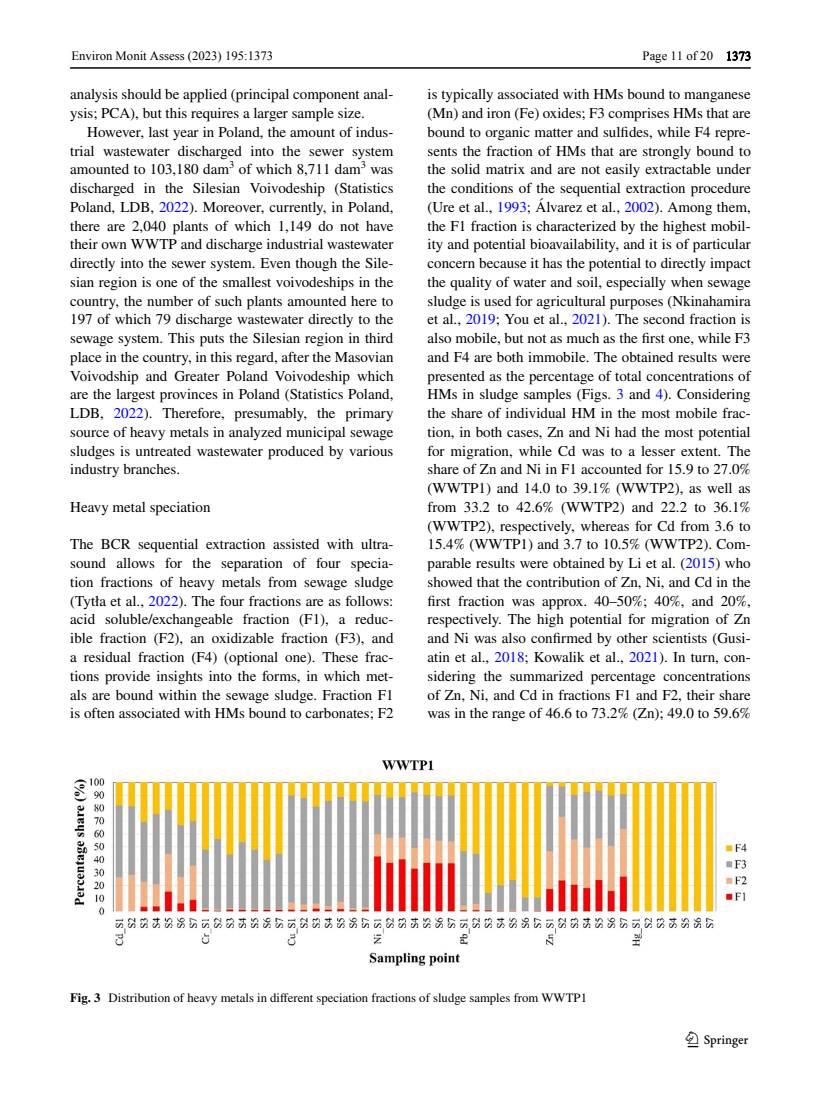
<style>
.page{position:relative;width:821px;height:1106px;background:#fff}
.page>*{position:absolute;margin:0;border:0;box-sizing:border-box;transform-origin:0 0}
.t1{font:22.5px "Springnew Regular 3";color:#000}
.t2{font:15px/18.8px "STIX";color:#000;text-align:justify}
.t3{font:12.75px "STIX";color:#000}
.t4{font:12.75px "Times New Roman";color:#000}
.s1{color:#00f}
.s2{font-weight:700}
</style>
<div class="page">
<hr style="left:70px;top:67px;width:680px;height:2px;background:#000">
<img style="left:74px;top:760px;width:672px;height:206px">
<p class="t4" style="left:71px;top:51px;width:203px">Environ Monit Assess (2023) 195:1373</p>
<p class="t4" style="left:642px;top:51px;width:110px">Page 11 of 20 1373</p>
<p class="t2" style="left:70px;top:86px;width:325px">analysis should be applied (principal component anal&shy;ysis; PCA), but this requires a larger sample size.</p>
<p class="t2" style="left:70px;top:123px;width:325px;text-indent:17px">However, last year in Poland, the amount of indus&shy;trial wastewater discharged into the sewer system amounted to 103,180 dam<sup>3</sup> of which 8,711 dam<sup>3</sup> was discharged in the Silesian Voivodeship (Statistics Poland, LDB, <span class="s1">2022</span>). Moreover, currently, in Poland, there are 2,040 plants of which 1,149 do not have their own WWTP and discharge industrial wastewater directly into the sewer system. Even though the Sile&shy;sian region is one of the smallest voivodeships in the country, the number of such plants amounted here to 197 of which 79 discharge wastewater directly to the sewage system. This puts the Silesian region in third place in the country, in this regard, after the Masovian Voivodship and Greater Poland Voivodeship which are the largest provinces in Poland (Statistics Poland, LDB, <span class="s1">2022</span>). Therefore, presumably, the primary source of heavy metals in analyzed municipal sewage sludges is untreated wastewater produced by various industry branches.</p>
<p class="t2" style="left:70px;top:498px;width:142px">Heavy metal speciation</p>
<p class="t2" style="left:70px;top:536px;width:325px">The BCR sequential extraction assisted with ultra&shy;sound allows for the separation of four specia&shy;tion fractions of heavy metals from sewage sludge (Tytła et al., <span class="s1">2022</span>). The four fractions are as follows: acid soluble/exchangeable fraction (F1), a reduc&shy;ible fraction (F2), an oxidizable fraction (F3), and a residual fraction (F4) (optional one). These frac&shy;tions provide insights into the forms, in which met&shy;als are bound within the sewage sludge. Fraction F1 is often associated with HMs bound to carbonates; F2</p>
<p class="t2" style="left:427px;top:86px;width:325px">is typically associated with HMs bound to manganese (Mn) and iron (Fe) oxides; F3 comprises HMs that are bound to organic matter and sulfides, while F4 repre&shy;sents the fraction of HMs that are strongly bound to the solid matrix and are not easily extractable under the conditions of the sequential extraction procedure (Ure et al., <span class="s1">1993</span>; Álvarez et al., <span class="s1">2002</span>). Among them, the F1 fraction is characterized by the highest mobil&shy;ity and potential bioavailability, and it is of particular concern because it has the potential to directly impact the quality of water and soil, especially when sewage sludge is used for agricultural purposes (Nkinahamira et al., <span class="s1">2019</span>; You et al., <span class="s1">2021</span>). The second fraction is also mobile, but not as much as the first one, while F3 and F4 are both immobile. The obtained results were presented as the percentage of total concentrations of HMs in sludge samples (Figs. <span class="s1">3</span> and <span class="s1">4</span>). Considering the share of individual HM in the most mobile frac&shy;tion, in both cases, Zn and Ni had the most potential for migration, while Cd was to a lesser extent. The share of Zn and Ni in F1 accounted for 15.9 to 27.0% (WWTP1) and 14.0 to 39.1% (WWTP2), as well as from 33.2 to 42.6% (WWTP2) and 22.2 to 36.1% (WWTP2), respectively, whereas for Cd from 3.6 to 15.4% (WWTP1) and 3.7 to 10.5% (WWTP2). Com&shy;parable results were obtained by Li et al. (<span class="s1">2015</span>) who showed that the contribution of Zn, Ni, and Cd in the first fraction was approx. 40–50%; 40%, and 20%, respectively. The high potential for migration of Zn and Ni was also confirmed by other scientists (Gusi&shy;atin et al., <span class="s1">2018</span>; Kowalik et al., <span class="s1">2021</span>). In turn, con&shy;sidering the summarized percentage concentrations of Zn, Ni, and Cd in fractions F1 and F2, their share was in the range of 46.6 to 73.2% (Zn); 49.0 to 59.6%</p>
<p class="t3" style="left:70px;top:988px;width:518px"><span class="s2">Fig. 3</span> Distribution of heavy metals in different speciation fractions of sludge samples from WWTP1</p>
<h1 class="t1" style="left:687px;top:1031px;width:62px">1 3</h1>
</div>
